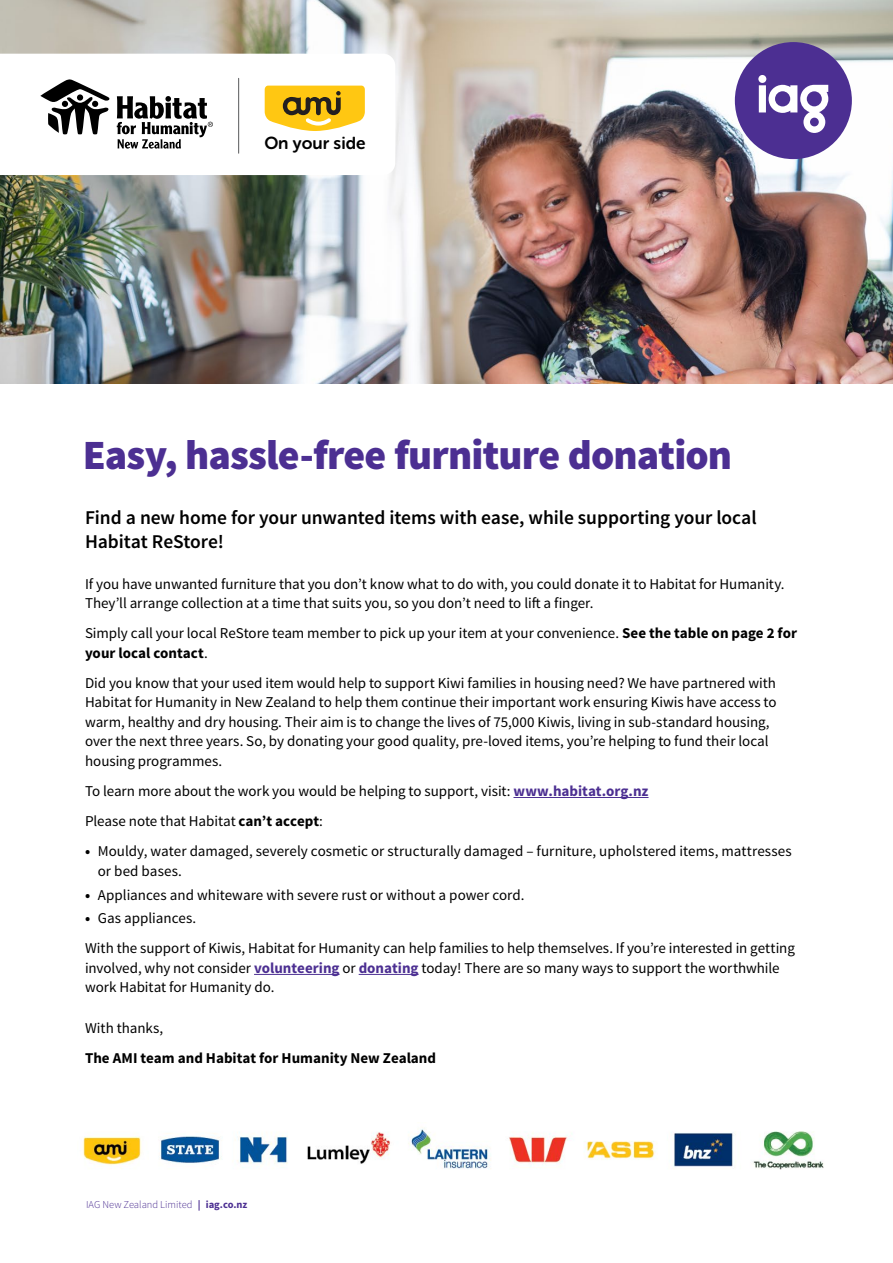
<style>
.page{position:relative;width:893px;height:1263px;background:#fff}
.page>*{position:absolute;margin:0;border:0;box-sizing:border-box;transform-origin:0 0}
.t1{font:900 41.7px "Source Sans Pro";letter-spacing:-.02em;color:#4c2f92}
.t2{font:600 19.5px/24px "Source Sans Pro";letter-spacing:-.005em;color:#000}
.t3{font:17.25px "Museo Sans Rounded 700";color:#010101}
.t4{font:15px/19.5px "Source Sans Pro";letter-spacing:-.005em;color:#000}
.t5{font:700 15px "Source Sans Pro";color:#000}
.t6{font:300 10.5px "Source Sans Pro";color:#4c2f92}
.s1{font-weight:700}
.s2{font-weight:700;color:#4c2f92}
</style>
<div class="page">
<img style="left:0;top:0;width:893px;height:383px">
<div style="left:735px;top:42px;width:117px;height:117px;background:#4c2f92;border-radius:50%"></div>
<svg style="left:758px;top:75px;width:70px;height:58px"></svg>
<hr style="left:513px;top:797px;width:135px;height:1px;background:#4c2f92">
<hr style="left:254px;top:974px;width:85px;height:1px;background:#4c2f92">
<hr style="left:359px;top:974px;width:60px;height:1px;background:#4c2f92">
<img style="left:83px;top:1129px;width:741px;height:41px">
<svg style="left:0;top:54px;width:395px;height:121px"></svg>
<hr style="left:238px;top:78px;width:1px;height:75px;background:#58595b">
<svg style="left:40px;top:79px;width:71px;height:56px"></svg>
<svg style="left:117px;top:96px;width:96px;height:53px"></svg>
<svg style="left:265px;top:86px;width:100px;height:45px;background:#e0b732"></svg>
<p class="t3" style="left:264px;top:133px;width:103px">On your side</p>
<h1 class="t1" style="left:83px;top:428px;width:651px">Easy, hassle-free furniture donation</h1>
<h2 class="t2" style="left:85px;top:506px;width:673px">Find a new home for your unwanted items with ease, while supporting your local<br>Habitat ReStore!</h2>
<p class="t4" style="left:85px;top:574px;width:701px">If you have unwanted furniture that you don’t know what to do with, you could donate it to Habitat for Humanity.<br>They’ll arrange collection at a time that suits you, so you don’t need to lift a finger.</p>
<p class="t4" style="left:85px;top:624px;width:713px">Simply call your local ReStore team member to pick up your item at your convenience. <span class="s1">See the table on page 2 for your local contact</span>.</p>
<p class="t4" style="left:85px;top:673px;width:693px">Did you know that your used item would help to support Kiwi families in housing need? We have partnered with Habitat for Humanity in New Zealand to help them continue their important work ensuring Kiwis have access to warm, healthy and dry housing. Their aim is to change the lives of 75,000 Kiwis, living in sub-standard housing, over the next three years. So, by donating your good quality, pre-loved items, you’re helping to fund their local housing programmes.</p>
<p class="t4" style="left:85px;top:776px;width:565px;line-height:30.2px">To learn more about the work you would be helping to support, visit: <span class="s2">www.habitat.org.nz<br></span>Please note that Habitat <span class="s1">can’t accept</span>:</p>
<p class="t4" style="left:98px;top:842px;width:695px;text-indent:-13px"><span class="s1">•</span> Mouldy, water damaged, severely cosmetic or structurally damaged – furniture, upholstered items, mattresses or bed bases.</p>
<p class="t4" style="left:85px;top:885px;width:441px"><span class="s1">•</span> Appliances and whiteware with severe rust or without a power cord.</p>
<p class="t4" style="left:85px;top:903px;width:711px;line-height:30.2px"><span class="s1">•</span> Gas appliances.<br>With the support of Kiwis, Habitat for Humanity can help families to help themselves. If you’re interested in getting</p>
<p class="t4" style="left:85px;top:958px;width:696px">involved, why not consider <span class="s2">volunteering</span> or <span class="s2">donating</span> today! There are so many ways to support the worthwhile work Habitat for Humanity do.</p>
<p class="t4" style="left:85px;top:1019px;width:80px">With thanks,</p>
<p class="t5" style="left:85px;top:1049px;width:353px">The AMI team and Habitat for Humanity New Zealand</p>
<p class="t6" style="left:86px;top:1198px;width:163px">IAG New Zealand Limited <span class="s1">| iag.co.nz</span></p>
</div>
